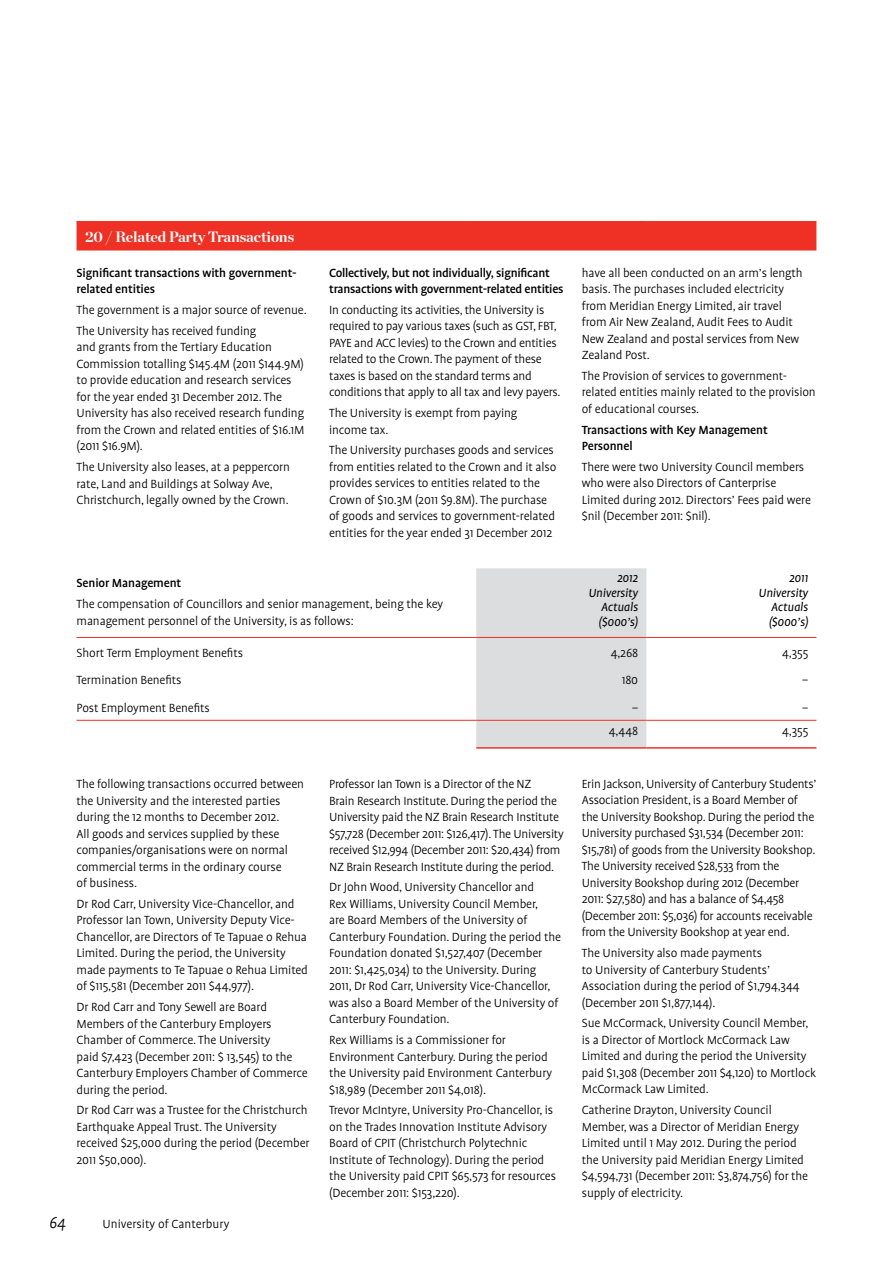
<style>
.page{position:relative;width:893px;height:1263px;background:#fff}
.page>*{position:absolute;margin:0;border:0;box-sizing:border-box;transform-origin:0 0}
.t1{font:italic 300 18px "Profile Pro";color:#000}
.t2{font:700 15px "Chronicle Display";letter-spacing:-.01em;color:#fff}
.t3{font:300 13.5px/16.5px "Profile Pro";letter-spacing:-.01em;color:#000}
.t4{font:500 13.5px/16.5px "Profile Pro";letter-spacing:-.01em;color:#000}
.t5{font:italic 13.5px/14.7px "Profile Pro";letter-spacing:-.01em;color:#000;text-align:right}
</style>
<div class="page">
<svg style="left:77px;top:569px;width:739px;height:178px"></svg>
<div style="left:476px;top:568px;width:170px;height:179px;background:#dcddde"></div>
<hr style="left:77px;top:637px;width:399px;height:1px;background:#ee3124">
<hr style="left:476px;top:637px;width:170px;height:1px;background:#ee3124">
<hr style="left:646px;top:637px;width:170px;height:1px;background:#ee3124">
<hr style="left:476px;top:747px;width:170px;height:2px;background:#ee3124">
<hr style="left:646px;top:747px;width:170px;height:2px;background:#ee3124">
<hr style="left:77px;top:720px;width:399px;height:1px;background:#ee3124">
<hr style="left:476px;top:720px;width:170px;height:1px;background:#ee3124">
<hr style="left:646px;top:720px;width:170px;height:1px;background:#ee3124">
<div style="left:77px;top:222px;width:739px;height:28px;background:#ee3124"></div>
<hr style="left:77px;top:221px;width:399px;height:1px;background:#ee3124">
<hr style="left:476px;top:221px;width:170px;height:1px;background:#ee3124">
<hr style="left:646px;top:221px;width:170px;height:1px;background:#ee3124">
<p class="t2" style="left:85px;top:225px;width:211px">20 / Related Party Transactions</p>
<p class="t4" style="left:77px;top:265px;width:222px">Significant transactions with government&shy;related entities</p>
<p class="t3" style="left:77px;top:300px;width:232px;line-height:20.7px">The government is a major source of revenue.<br>The University has received funding</p>
<p class="t3" style="left:77px;top:339px;width:229px">and grants from the Tertiary Education Commission totalling $145.4M (2011 $144.9M) to provide education and research services for the year ended 31 December 2012. The University has also received research funding from the Crown and related entities of $16.1M (2011 $16.9M).</p>
<p class="t3" style="left:77px;top:459px;width:215px">The University also leases, at a peppercorn rate, Land and Buildings at Solway Ave,<br>Christchurch, legally owned by the Crown.</p>
<p class="t4" style="left:329px;top:265px;width:236px">Collectively, but not individually, significant transactions with government-related entities</p>
<p class="t3" style="left:329px;top:302px;width:233px">In conducting its activities, the University is required to pay various taxes (such as GST, FBT, PAYE and ACC levies) to the Crown and entities related to the Crown. The payment of these taxes is based on the standard terms and conditions that apply to all tax and levy payers.</p>
<p class="t3" style="left:329px;top:405px;width:190px">The University is exempt from paying income tax.</p>
<p class="t3" style="left:329px;top:443px;width:229px">The University purchases goods and services from entities related to the Crown and it also provides services to entities related to the Crown of $10.3M (2011 $9.8M). The purchase of goods and services to government-related entities for the year ended 31 December 2012</p>
<p class="t4" style="left:77px;top:575px;width:106px">Senior Management</p>
<p class="t3" style="left:77px;top:596px;width:368px">The compensation of Councillors and senior management, being the key management personnel of the University, is as follows:</p>
<p class="t3" style="left:582px;top:265px;width:222px">have all been conducted on an arm’s length basis. The purchases included electricity from Meridian Energy Limited, air travel from Air New Zealand, Audit Fees to Audit New Zealand and postal services from New Zealand Post.</p>
<p class="t3" style="left:582px;top:368px;width:236px">The Provision of services to government&shy;related entities mainly related to the provision of educational courses.</p>
<p class="t4" style="left:582px;top:422px;width:188px">Transactions with Key Management<br>Personnel</p>
<p class="t3" style="left:582px;top:459px;width:231px">There were two University Council members who were also Directors of Canterprise Limited during 2012. Directors’ Fees paid were $nil (December 2011: $nil).</p>
<p class="t5" style="left:588px;top:571px;width:51px">2012<br>University<br>Actuals ($000’s)</p>
<p class="t5" style="left:759px;top:571px;width:51px">2011<br>University<br>Actuals ($000’s)</p>
<p class="t3" style="left:77px;top:645px;width:168px">Short Term Employment Benefits</p>
<p class="t3" style="left:611px;top:645px;width:29px">4,268</p>
<p class="t3" style="left:782px;top:645px;width:28px">4,355</p>
<p class="t3" style="left:77px;top:672px;width:106px">Termination Benefits</p>
<p class="t3" style="left:622px;top:672px;width:18px">180</p>
<p class="t3" style="left:802px;top:672px;width:8px">–</p>
<p class="t3" style="left:77px;top:700px;width:135px">Post Employment Benefits</p>
<p class="t3" style="left:632px;top:700px;width:8px">–</p>
<p class="t3" style="left:802px;top:700px;width:8px">–</p>
<p class="t3" style="left:609px;top:723px;width:31px">4,448</p>
<p class="t3" style="left:782px;top:723px;width:28px">4,355</p>
<p class="t3" style="left:77px;top:776px;width:229px">The following transactions occurred between the University and the interested parties during the 12 months to December 2012.<br>All goods and services supplied by these companies/organisations were on normal commercial terms in the ordinary course<br>of business.</p>
<p class="t3" style="left:77px;top:896px;width:233px">Dr Rod Carr, University Vice-Chancellor, and Professor Ian Town, University Deputy Vice-Chancellor, are Directors of Te Tapuae o Rehua Limited. During the period, the University made payments to Te Tapuae o Rehua Limited of $115,581 (December 2011 $44,977).</p>
<p class="t3" style="left:77px;top:999px;width:233px">Dr Rod Carr and Tony Sewell are Board Members of the Canterbury Employers Chamber of Commerce. The University<br>paid $7,423 (December 2011: $ 13,545) to the Canterbury Employers Chamber of Commerce during the period.</p>
<p class="t3" style="left:77px;top:1102px;width:235px">Dr Rod Carr was a Trustee for the Christchurch Earthquake Appeal Trust. The University received $25,000 during the period (December 2011 $50,000).</p>
<h1 class="t1" style="left:49px;top:1213px;width:18px">64</h1>
<p class="t3" style="left:102px;top:1217px;width:128px">University of Canterbury</p>
<p class="t3" style="left:329px;top:776px;width:236px">Professor Ian Town is a Director of the NZ<br>Brain Research Institute. During the period the University paid the NZ Brain Research Institute $57,728 (December 2011: $126,417). The University received $12,994 (December 2011: $20,434) from NZ Brain Research Institute during the period.</p>
<p class="t3" style="left:329px;top:879px;width:233px">Dr John Wood, University Chancellor and<br>Rex Williams, University Council Member,<br>are Board Members of the University of Canterbury Foundation. During the period the Foundation donated $1,527,407 (December 2011: $1,425,034) to the University. During 2011, Dr Rod Carr, University Vice-Chancellor, was also a Board Member of the University of Canterbury Foundation.</p>
<p class="t3" style="left:329px;top:1032px;width:225px">Rex Williams is a Commissioner for Environment Canterbury. During the period the University paid Environment Canterbury $18,989 (December 2011 $4,018).</p>
<p class="t3" style="left:329px;top:1102px;width:228px">Trevor McIntyre, University Pro-Chancellor, is on the Trades Innovation Institute Advisory Board of CPIT (Christchurch Polytechnic Institute of Technology). During the period the University paid CPIT $65,573 for resources (December 2011: $153,220).</p>
<p class="t3" style="left:582px;top:776px;width:236px">Erin Jackson, University of Canterbury Students’ Association President, is a Board Member of the University Bookshop. During the period the University purchased $31,534 (December 2011: $15,781) of goods from the University Bookshop.<br>The University received $28,533 from the University Bookshop during 2012 (December 2011: $27,580) and has a balance of $4,458 (December 2011: $5,036) for accounts receivable from the University Bookshop at year end.</p>
<p class="t3" style="left:582px;top:945px;width:219px">The University also made payments<br>to University of Canterbury Students’ Association during the period of $1,794,344 (December 2011 $1,877,144).</p>
<p class="t3" style="left:582px;top:1016px;width:236px">Sue McCormack, University Council Member, is a Director of Mortlock McCormack Law Limited and during the period the University paid $1,308 (December 2011 $4,120) to Mortlock McCormack Law Limited.</p>
<p class="t3" style="left:582px;top:1102px;width:228px">Catherine Drayton, University Council Member, was a Director of Meridian Energy Limited until 1 May 2012. During the period the University paid Meridian Energy Limited $4,594,731 (December 2011: $3,874,756) for the supply of electricity.</p>
</div>
